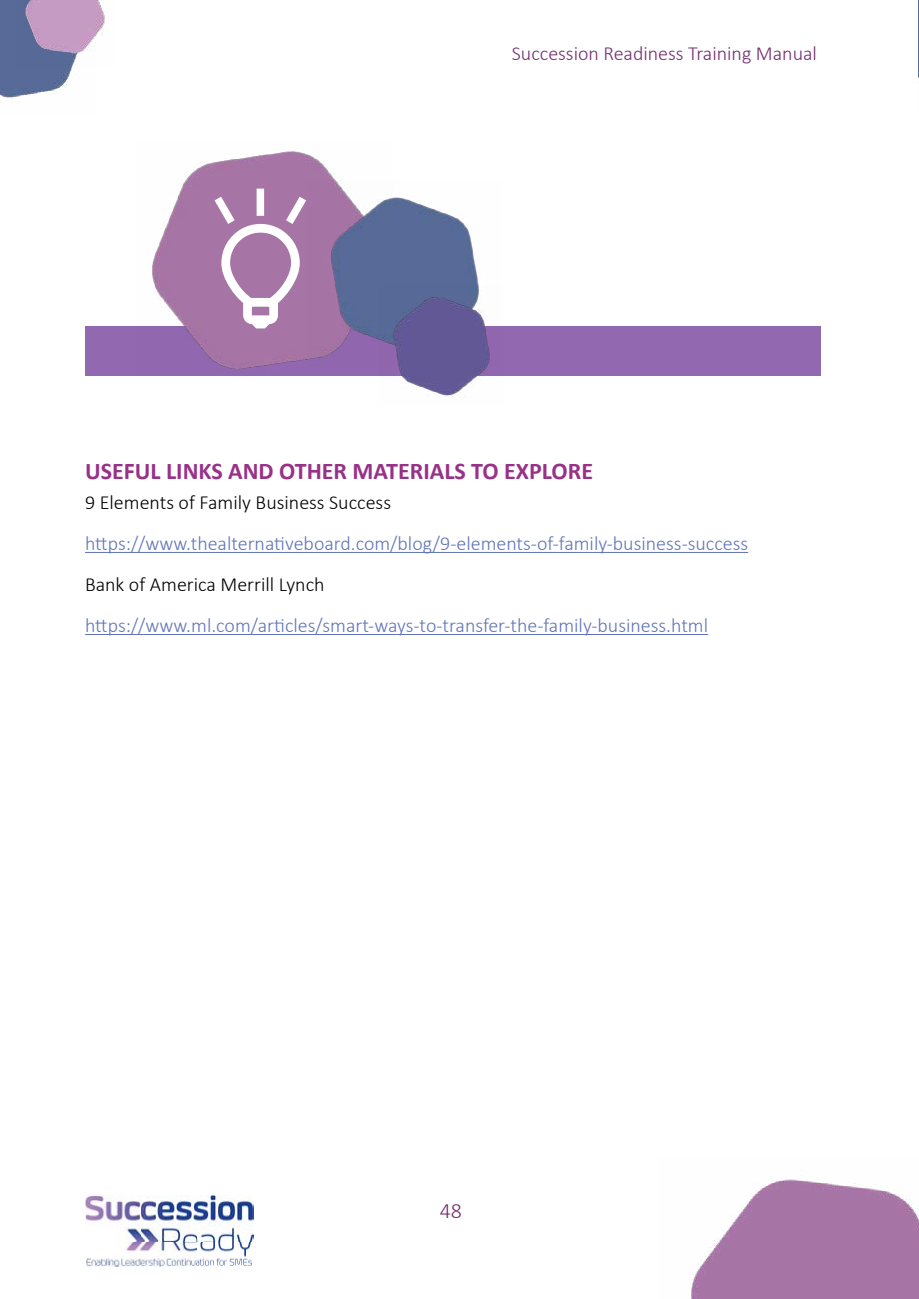
<style>
.page{position:relative;width:919px;height:1299px;background:#fff}
.page>*{position:absolute;margin:0;border:0;box-sizing:border-box;transform-origin:0 0}
.t1{font:700 24px "Calibri";color:#983188}
.t2{font:300 22px "Calibri";color:#742e6f}
.t3{font:300 20px "Calibri";color:#6175b8}
.t4{font:300 20px "Calibri";color:#000}
.t5{font:300 20px "Calibri";color:#742e6f}
</style>
<div class="page">
<img style="left:0;top:0;width:76px;height:98px">
<img style="left:16px;top:0;width:89px;height:66px">
<img style="left:918px;top:0;width:1px;height:78px">
<img style="left:691px;top:1179px;width:227px;height:119px">
<img style="left:85px;top:1195px;width:168px;height:71px">
<hr style="left:85px;top:552px;width:663px;height:1px;background:#6175b8">
<hr style="left:85px;top:634px;width:623px;height:1px;background:#6175b8">
<div style="left:85px;top:326px;width:735px;height:50px;background:#9268b0"></div>
<img style="left:152px;top:151px;width:191px;height:218px">
<img style="left:308px;top:181px;width:171px;height:185px">
<img style="left:378px;top:286px;width:112px;height:111px">
<svg style="left:207px;top:188px;width:106px;height:140px"></svg>
<p class="t5" style="left:512px;top:41px;width:306px">Succession Readiness Training Manual</p>
<p class="t1" style="left:85px;top:456px;width:509px">USEFUL LINKS AND OTHER MATERIALS TO EXPLORE</p>
<p class="t4" style="left:85px;top:490px;width:307px">9 Elements of Family Business Success</p>
<p class="t3" style="left:85px;top:531px;width:664px">https://www.thealternativeboard.com/blog/9-elements-of-family-business-success</p>
<p class="t4" style="left:85px;top:572px;width:241px">Bank of America Merrill Lynch</p>
<p class="t3" style="left:85px;top:613px;width:624px">https://www.ml.com/articles/smart-ways-to-transfer-the-family-business.html</p>
<p class="t2" style="left:440px;top:1196px;width:24px">48</p>
</div>
